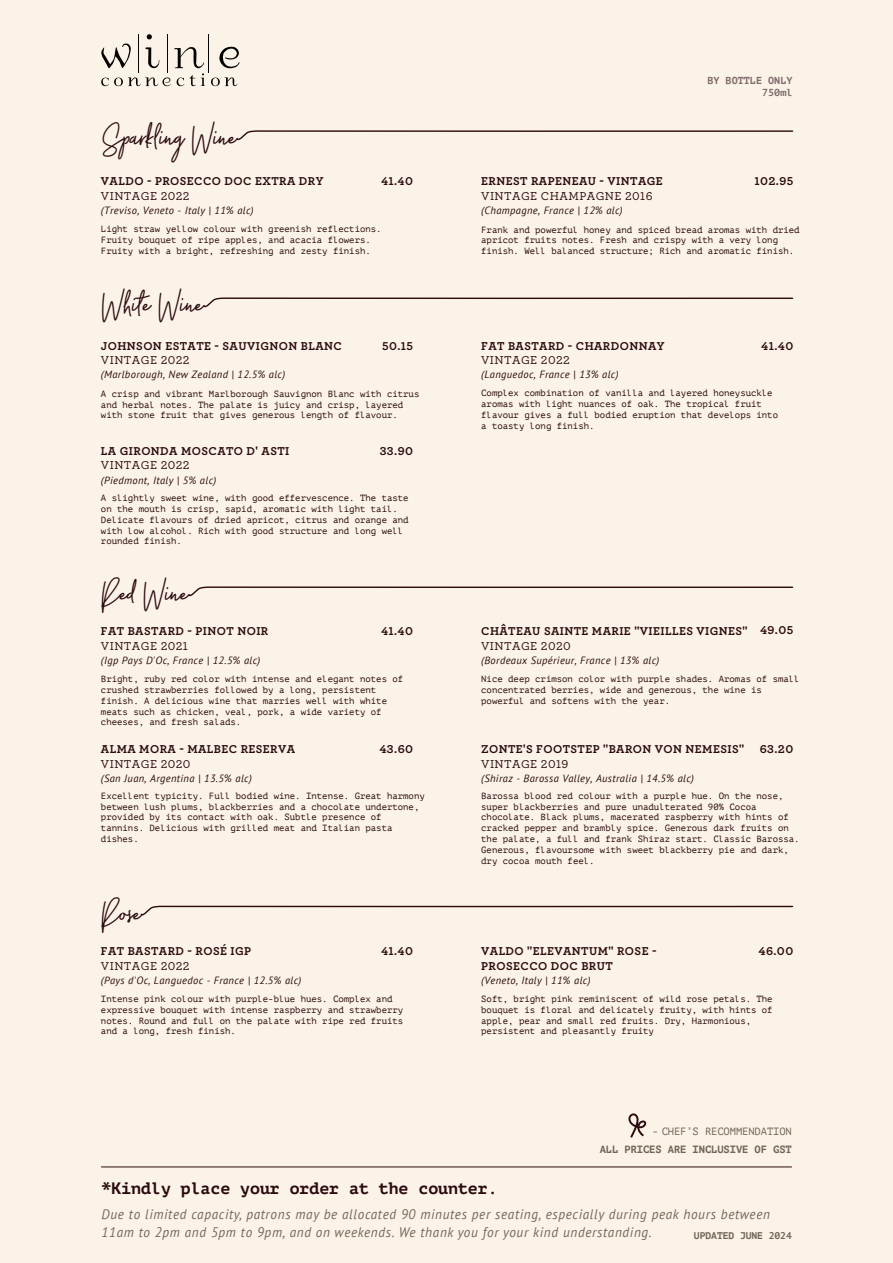
<style>
.page{position:relative;width:893px;height:1263px;background:#fbf3e7}
.page>*{position:absolute;margin:0;border:0;box-sizing:border-box;transform-origin:0 0}
.t1{font:28.35px "Ball Pen Regular";color:#2b0b0f}
.t2{font:700 16.5px "PT Mono";color:#2b0b0f}
.t3{font:italic 13.8px/18px "PT Sans";letter-spacing:.05em;color:#726658;scale:.96 1}
.t4{font:700 12px "Archer";letter-spacing:.035em;color:#2b0b0f}
.t5{font:500 12px "Archer";letter-spacing:.035em;color:#2b0b0f}
.t6{font:italic 10.5px "PT Sans";letter-spacing:.035em;color:#2b0b0f}
.t7{font:700 10.5px "PT Mono";letter-spacing:-.01em;color:#726658}
.t8{font:10.5px "PT Mono";letter-spacing:-.01em;color:#726658}
.t9{font:700 10.2px/12.1px "PT Mono";color:#806c6c;text-align:right}
.t10{font:700 9.75px "PT Mono";letter-spacing:-.01em;color:#726658}
.t11{font:9px/10.8px "PT Mono";color:#2b0b0f}
</style>
<div class="page">
<hr style="left:101px;top:1166px;width:691px;height:1px;background:#2b0b0f">
<svg style="left:628px;top:1113px;width:18px;height:25px"></svg>
<svg style="left:101px;top:34px;width:139px;height:52px"></svg>
<hr style="left:167px;top:34px;width:1px;height:38px;background:#040503">
<hr style="left:208px;top:34px;width:1px;height:38px;background:#040503">
<svg style="left:236px;top:130px;width:558px;height:11px"></svg>
<svg style="left:203px;top:297px;width:591px;height:11px"></svg>
<svg style="left:188px;top:586px;width:606px;height:11px"></svg>
<svg style="left:140px;top:905px;width:654px;height:11px"></svg>
<h1 class="t1" style="left:103px;top:117px;width:135px">Sparkling Wine</h1>
<h3 class="t4" style="left:101px;top:172px;width:224px">VALDO - PROSECCO DOC EXTRA DRY</h3>
<h3 class="t4" style="left:381px;top:172px;width:34px">41.40</h3>
<h3 class="t5" style="left:101px;top:187px;width:90px">VINTAGE 2022</h3>
<p class="t6" style="left:101px;top:204px;width:154px">(Treviso, Veneto - Italy | 11% alc)</p>
<p class="t11" style="left:101px;top:224px;width:282px">Light straw yellow colour with greenish reflections.<br>Fruity bouquet of ripe apples, and acacia flowers.<br>Fruity with a bright, refreshing and zesty finish.</p>
<h1 class="t1" style="left:103px;top:284px;width:102px">White Wine</h1>
<h3 class="t4" style="left:101px;top:336px;width:242px">JOHNSON ESTATE - SAUVIGNON BLANC</h3>
<h3 class="t4" style="left:382px;top:336px;width:32px">50.15</h3>
<h3 class="t5" style="left:101px;top:351px;width:90px">VINTAGE 2022</h3>
<p class="t6" style="left:101px;top:368px;width:186px">(Marlborough, New Zealand | 12.5% alc)</p>
<p class="t11" style="left:101px;top:388px;width:320px">A crisp and vibrant Marlborough Sauvignon Blanc with citrus and herbal notes. The palate is juicy and crisp, layered with stone fruit that gives generous length of flavour.</p>
<h3 class="t4" style="left:101px;top:441px;width:190px">LA GIRONDA MOSCATO D' ASTI</h3>
<h3 class="t4" style="left:380px;top:441px;width:35px">33.90</h3>
<h3 class="t5" style="left:101px;top:457px;width:90px">VINTAGE 2022</h3>
<p class="t6" style="left:101px;top:473px;width:117px">(Piedmont, Italy | 5% alc)</p>
<p class="t11" style="left:101px;top:493px;width:309px">A slightly sweet wine, with good effervescence. The taste on the mouth is crisp, sapid, aromatic with light tail.<br>Delicate flavours of dried apricot, citrus and orange and with low alcohol. Rich with good structure and long well rounded finish.</p>
<h1 class="t1" style="left:103px;top:573px;width:87px">Red Wine</h1>
<h3 class="t4" style="left:101px;top:622px;width:169px">FAT BASTARD - PINOT NOIR</h3>
<h3 class="t4" style="left:381px;top:622px;width:34px">41.40</h3>
<h3 class="t5" style="left:101px;top:637px;width:89px">VINTAGE 2021</h3>
<p class="t6" style="left:101px;top:653px;width:161px">(Igp Pays D'Oc, France | 12.5% alc)</p>
<p class="t11" style="left:101px;top:674px;width:304px">Bright, ruby red color with intense and elegant notes of crushed strawberries followed by a long, persistent finish. A delicious wine that marries well with white meats such as chicken, veal, pork, a wide variety of cheeses, and fresh salads.</p>
<h3 class="t4" style="left:101px;top:740px;width:196px">ALMA MORA - MALBEC RESERVA</h3>
<h3 class="t4" style="left:379px;top:740px;width:35px">43.60</h3>
<h3 class="t5" style="left:101px;top:755px;width:91px">VINTAGE 2020</h3>
<p class="t6" style="left:101px;top:771px;width:152px">(San Juan, Argentina | 13.5% alc)</p>
<p class="t11" style="left:101px;top:790px;width:325px">Excellent typicity. Full bodied wine. Intense. Great harmony between lush plums, blackberries and a chocolate undertone, provided by its contact with oak. Subtle presence of tannins. Delicious with grilled meat and Italian pasta dishes.</p>
<h1 class="t1" style="left:103px;top:892px;width:40px">Rose</h1>
<h3 class="t4" style="left:101px;top:942px;width:152px">FAT BASTARD - ROSÉ IGP</h3>
<h3 class="t4" style="left:381px;top:942px;width:34px">41.40</h3>
<h3 class="t5" style="left:101px;top:957px;width:90px">VINTAGE 2022</h3>
<p class="t6" style="left:101px;top:973px;width:202px">(Pays d'Oc, Languedoc - France | 12.5% alc)</p>
<p class="t11" style="left:101px;top:993px;width:304px">Intense pink colour with purple-blue hues. Complex and expressive bouquet with intense raspberry and strawberry notes. Round and full on the palate with ripe red fruits and a long, fresh finish.</p>
<p class="t9" style="left:707px;top:74px;width:87px">BY BOTTLE ONLY<br>750ml</p>
<h3 class="t4" style="left:481px;top:172px;width:183px">ERNEST RAPENEAU - VINTAGE</h3>
<h3 class="t4" style="left:754px;top:172px;width:40px">102.95</h3>
<h3 class="t5" style="left:481px;top:187px;width:173px">VINTAGE CHAMPAGNE 2016</h3>
<p class="t6" style="left:481px;top:204px;width:143px">(Champagne, France | 12% alc)</p>
<p class="t11" style="left:481px;top:224px;width:320px">Frank and powerful honey and spiced bread aromas with dried apricot fruits notes. Fresh and crispy with a very long finish. Well balanced structure; Rich and aromatic finish.</p>
<h3 class="t4" style="left:481px;top:336px;width:185px">FAT BASTARD - CHARDONNAY</h3>
<h3 class="t4" style="left:761px;top:336px;width:34px">41.40</h3>
<h3 class="t5" style="left:481px;top:351px;width:90px">VINTAGE 2022</h3>
<p class="t6" style="left:481px;top:368px;width:139px">(Languedoc, France | 13% alc)</p>
<p class="t11" style="left:481px;top:388px;width:298px">Complex combination of vanilla and layered honeysuckle aromas with light nuances of oak. The tropical fruit flavour gives a full bodied eruption that develops into a toasty long finish.</p>
<h3 class="t4" style="left:481px;top:622px;width:314px">CHÂTEAU SAINTE MARIE "VIEILLES VIGNES" 49.05</h3>
<h3 class="t5" style="left:481px;top:637px;width:91px">VINTAGE 2020</h3>
<p class="t6" style="left:481px;top:653px;width:180px">(Bordeaux Supérieur, France | 13% alc)</p>
<p class="t11" style="left:481px;top:674px;width:320px">Nice deep crimson color with purple shades. Aromas of small concentrated berries, wide and generous, the wine is powerful and softens with the year.</p>
<h3 class="t4" style="left:481px;top:740px;width:264px">ZONTE'S FOOTSTEP "BARON VON NEMESIS"</h3>
<h3 class="t4" style="left:760px;top:740px;width:35px">63.20</h3>
<h3 class="t5" style="left:481px;top:755px;width:89px">VINTAGE 2019</h3>
<p class="t6" style="left:481px;top:771px;width:214px">(Shiraz - Barossa Valley, Australia | 14.5% alc)</p>
<p class="t11" style="left:481px;top:790px;width:320px">Barossa blood red colour with a purple hue. On the nose, super blackberries and pure unadulterated 90% Cocoa chocolate. Black plums, macerated raspberry with hints of cracked pepper and brambly spice. Generous dark fruits on the palate, a full and frank Shiraz start. Classic Barossa.<br>Generous, flavoursome with sweet blackberry pie and dark, dry cocoa mouth feel.</p>
<h3 class="t4" style="left:481px;top:942px;width:177px">VALDO "ELEVANTUM" ROSE -</h3>
<h3 class="t4" style="left:759px;top:942px;width:36px">46.00</h3>
<h3 class="t4" style="left:481px;top:956px;width:133px">PROSECCO DOC BRUT</h3>
<p class="t6" style="left:481px;top:973px;width:111px">(Veneto, Italy | 11% alc)</p>
<p class="t11" style="left:481px;top:993px;width:293px">Soft, bright pink reminiscent of wild rose petals. The bouquet is floral and delicately fruity, with hints of apple, pear and small red fruits. Dry, Harmonious, persistent and pleasantly fruity</p>
<p class="t8" style="left:652px;top:1126px;width:141px">- CHEF’S RECOMMENDATION</p>
<p class="t7" style="left:600px;top:1143px;width:194px">ALL PRICES ARE INCLUSIVE OF GST</p>
<h2 class="t2" style="left:102px;top:1178px;width:398px">*Kindly place your order at the counter.</h2>
<h3 class="t3" style="left:102px;top:1205px;width:698px">Due to limited capacity, patrons may be allocated 90 minutes per seating, especially during peak hours between<br>11am to 2pm and 5pm to 9pm, and on weekends. We thank you for your kind understanding.</h3>
<p class="t10" style="left:694px;top:1229px;width:99px">UPDATED JUNE 2024</p>
</div>
